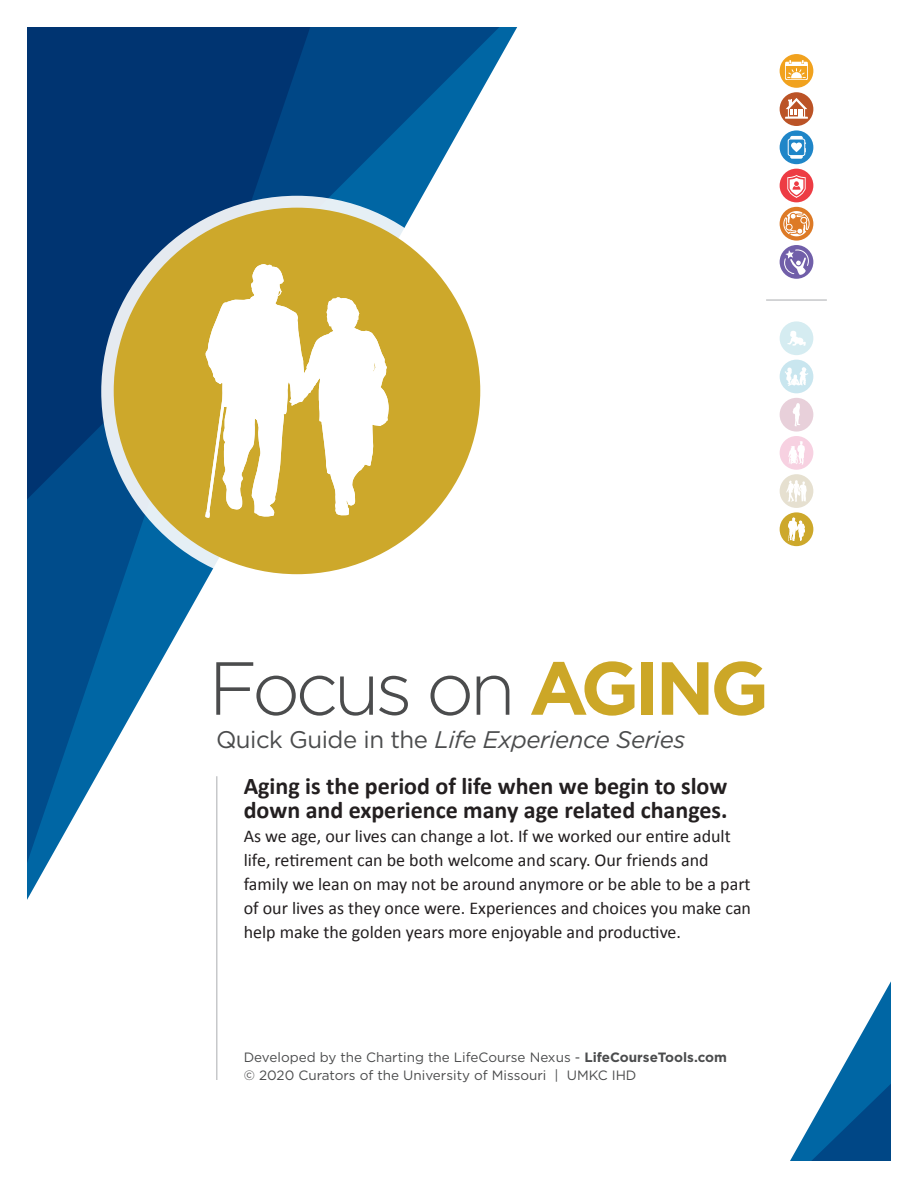
<style>
.page{position:relative;width:918px;height:1188px;background:#fff}
.page>*{position:absolute;margin:0;border:0;box-sizing:border-box;transform-origin:0 0}
.t1{font:300 75px "Gotham";letter-spacing:-.06em;color:#4b4c4d}
.t2{font:700 24px/24px "Calibri";color:#231f20}
.t3{font:italic 24px "Gotham";letter-spacing:-.02em;color:#4b4c4d}
.t4{font:18px/24px "Calibri";color:#231f20}
.t5{font:13.5px/18px "Gotham";color:#4b4c4d}
.s1{font-weight:700;color:#cca727}
.s2{font-style:normal}
.s3{font-weight:700}
</style>
<div class="page">
<svg style="left:324px;top:27px;width:194px;height:201px"></svg>
<svg style="left:27px;top:27px;width:297px;height:873px"></svg>
<svg style="left:790px;top:981px;width:101px;height:180px"></svg>
<hr style="left:216px;top:776px;width:2px;height:304px;background:#c7c8ca">
<svg style="left:779px;top:54px;width:35px;height:34px"></svg>
<hr style="left:785px;top:64px;width:23px;height:2px;background:#fff">
<div style="left:780px;top:321px;width:33px;height:34px;background:#d5ecf1;border-radius:50%"></div>
<svg style="left:787px;top:331px;width:19px;height:15px"></svg>
<div style="left:780px;top:169px;width:33px;height:33px;background:#ed3c44;border-radius:50%"></div>
<svg style="left:787px;top:175px;width:19px;height:23px"></svg>
<div style="left:780px;top:436px;width:33px;height:34px;background:#f7d1e1;border-radius:50%"></div>
<svg style="left:788px;top:441px;width:17px;height:24px"></svg>
<div style="left:780px;top:92px;width:33px;height:34px;background:#bb5326;border-radius:50%"></div>
<svg style="left:785px;top:98px;width:23px;height:21px"></svg>
<div style="left:798px;top:109px;width:5px;height:8px;background:#fff"></div>
<div style="left:780px;top:360px;width:33px;height:33px;background:#c9e6ef;border-radius:50%"></div>
<svg style="left:785px;top:367px;width:23px;height:19px"></svg>
<div style="left:780px;top:207px;width:33px;height:34px;background:#dd7a26;border-radius:50%"></div>
<svg style="left:782px;top:210px;width:29px;height:28px"></svg>
<div style="left:800px;top:217px;width:7px;height:7px;border:1px solid #fff;border-radius:50%"></div>
<div style="left:780px;top:474px;width:33px;height:34px;background:#e6e0d0;border-radius:50%"></div>
<svg style="left:786px;top:480px;width:21px;height:22px"></svg>
<div style="left:780px;top:130px;width:33px;height:34px;background:#1f86c8;border-radius:50%"></div>
<div style="left:790px;top:136px;width:13px;height:23px;background:#fff;border-radius:2px"></div>
<div style="left:788px;top:139px;width:17px;height:17px;background:#1f86c8;border-radius:2px"></div>
<div style="left:788px;top:139px;width:17px;height:17px;border:1px solid #fff;border-radius:2px"></div>
<svg style="left:791px;top:142px;width:15px;height:10px"></svg>
<div style="left:780px;top:398px;width:33px;height:34px;background:#e8d0da;border-radius:50%"></div>
<svg style="left:793px;top:403px;width:7px;height:23px"></svg>
<div style="left:780px;top:245px;width:33px;height:34px;background:#715fa9;border-radius:50%"></div>
<svg style="left:784px;top:249px;width:25px;height:26px"></svg>
<div style="left:780px;top:512px;width:33px;height:34px;background:#cda82b;border-radius:50%"></div>
<svg style="left:788px;top:518px;width:17px;height:23px"></svg>
<hr style="left:766px;top:299px;width:61px;height:2px;background:#c7c8ca">
<svg style="left:101px;top:196px;width:392px;height:391px;fill:#e5eff5"></svg>
<div style="left:114px;top:208px;width:366px;height:366px;background:#cda82b;border-radius:50%"></div>
<svg style="left:205px;top:264px;width:184px;height:254px;fill:#fefdfb"></svg>
<svg style="left:225px;top:289px;width:55px;height:66px;background:#faf7eb"></svg>
<p class="t1" style="left:209px;top:641px;width:562px">Focus on <span class="s1">AGING</span></p>
<p class="t3" style="left:216px;top:724px;width:471px"><span class="s2">Quick Guide in the</span> Life Experience Series</p>
<p class="t2" style="left:244px;top:773px;width:485px">Aging is the period of life when we begin to slow down and experience many age related changes.</p>
<p class="t4" style="left:244px;top:824px;width:509px">As we age, our lives can change a lot. If we worked our entire adult life, retirement can be both welcome and scary. Our friends and family we lean on may not be around anymore or be able to be a part of our lives as they once were. Experiences and choices you make can help make the golden years more enjoyable and productive.</p>
<p class="t5" style="left:244px;top:1048px;width:485px">Developed by the Charting the LifeCourse Nexus - <span class="s3">LifeCourseTools.com </span>© 2020 Curators of the University of Missouri | UMKC IHD</p>
</div>
